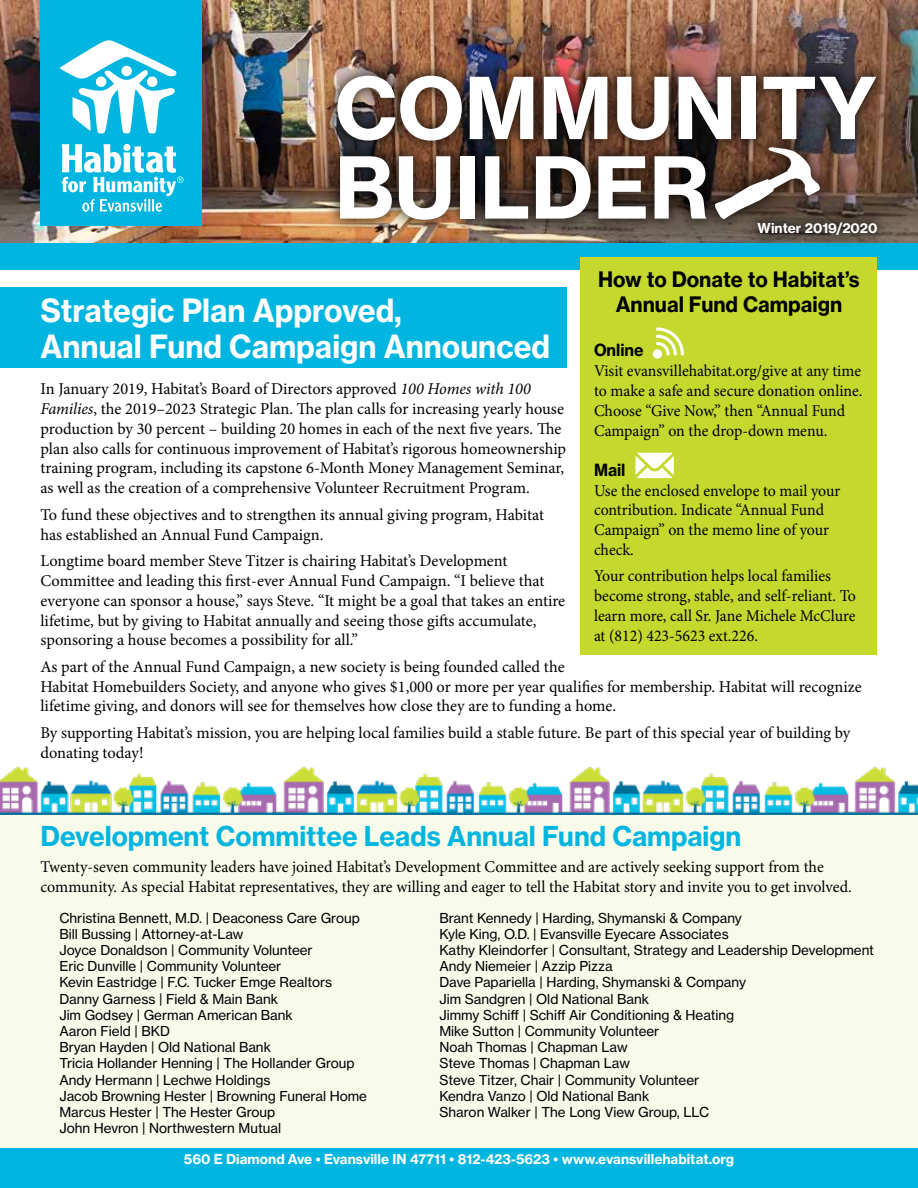
<style>
.page{position:relative;width:918px;height:1188px;background:#fff}
.page>*{position:absolute;margin:0;border:0;box-sizing:border-box;transform-origin:0 0}
.t1{font:83.7px/79.5px "N Haas Grotesk TX Pro 75 Bd";color:#fff}
.t2{font:31.5px/36px "N Haas Grotesk TX Pro 75 Bd";color:#fff;scale:.95 1}
.t3{font:27px "N Haas Grotesk TX Pro 75 Bd";color:#00b5df}
.t4{font:21px/25.2px "N Haas Grotesk TX Pro 75 Bd";color:#000;text-align:center;scale:.96 1}
.t5{font:16.5px/19.8px "Minion Pro";letter-spacing:-.005em;color:#000}
.t6{font:16.5px/19.8px "Minion Pro";letter-spacing:-.005em;color:#000;scale:.96 1}
.t7{font:16.5px "N Haas Grotesk TX Pro 75 Bd";color:#000;scale:.96 1}
.t8{font:13.5px/16.2px "N Haas Grotesk TX Pro 55 Rg";color:#000}
.t9{font:13.5px "N Haas Grotesk TX Pro 75 Bd";color:#fff}
.s1{font-style:italic}
</style>
<div class="page">
<div style="left:0;top:1148px;width:918px;height:40px;background:#00b5df"></div>
<div style="left:0;top:814px;width:918px;height:334px;background:#f9fbea"></div>
<img style="left:0;top:0;width:918px;height:243px">
<div style="left:40px;top:0;width:162px;height:226px;background:#00b5df"></div>
<div style="left:0;top:243px;width:918px;height:27px;background:#00b5df"></div>
<svg style="left:59px;top:40px;width:117px;height:94px"></svg>
<svg style="left:62px;top:144px;width:122px;height:68px"></svg>
<div style="left:323px;top:61px;width:567px;height:173px;background:#000;opacity:.75"></div>
<div style="left:744px;top:208px;width:147px;height:40px;background:#000;opacity:.75"></div>
<div style="left:0;top:287px;width:567px;height:81px;background:#00b5df"></div>
<div style="left:580px;top:257px;width:298px;height:397px;background:#c4d82e"></div>
<svg style="left:636px;top:453px;width:38px;height:25px"></svg>
<div style="left:653px;top:349px;width:9px;height:10px;background:#fff;border-radius:50%"></div>
<svg style="left:656px;top:328px;width:28px;height:28px"></svg>
<img style="left:0;top:766px;width:273px;height:48px">
<img style="left:273px;top:766px;width:285px;height:48px">
<img style="left:558px;top:766px;width:285px;height:48px">
<img style="left:843px;top:766px;width:75px;height:48px">
<h1 class="t1" style="left:335px;top:69px;width:544px">COMMUNITY<br>BUILDER</h1>
<p class="t9" style="left:758px;top:219px;width:121px">Winter 2019/2020</p>
<p class="t4" style="left:598px;top:266px;width:274px">How to Donate to Habitat’s<br>Annual Fund Campaign</p>
<p class="t7" style="left:594px;top:340px;width:53px">Online</p>
<p class="t6" style="left:594px;top:361px;width:281px">Visit evansvillehabitat.org/give at any time to make a safe and secure donation online.<br>Choose “Give Now,” then “Annual Fund Campaign” on the drop-down menu.</p>
<p class="t7" style="left:594px;top:459px;width:34px">Mail</p>
<p class="t6" style="left:594px;top:480px;width:258px">Use the enclosed envelope to mail your contribution. Indicate “Annual Fund<br>Campaign” on the memo line of your check.</p>
<p class="t6" style="left:594px;top:566px;width:274px">Your contribution helps local families become strong, stable, and self-reliant. To learn more, call Sr. Jane Michele McClure at (812) 423-5623 ext.226.</p>
<h2 class="t2" style="left:40px;top:292px;width:538px">Strategic Plan Approved,<br>Annual Fund Campaign Announced</h2>
<p class="t5" style="left:40px;top:379px;width:527px">In January 2019, Habitat’s Board of Directors approved <span class="s1">100 Homes with 100<br>Families</span>, the 2019–2023 Strategic Plan. The plan calls for increasing yearly house production by 30 percent – building 20 homes in each of the next five years. The plan also calls for continuous improvement of Habitat’s rigorous homeownership training program, including its capstone 6-Month Money Management Seminar, as well as the creation of a comprehensive Volunteer Recruitment Program.</p>
<p class="t5" style="left:40px;top:505px;width:505px">To fund these objectives and to strengthen its annual giving program, Habitat has established an Annual Fund Campaign.</p>
<p class="t5" style="left:40px;top:551px;width:526px">Longtime board member Steve Titzer is chairing Habitat’s Development Committee and leading this first-ever Annual Fund Campaign. “I believe that everyone can sponsor a house,” says Steve. “It might be a goal that takes an entire lifetime, but by giving to Habitat annually and seeing those gifts accumulate, sponsoring a house becomes a possibility for all.”</p>
<p class="t5" style="left:40px;top:657px;width:823px">As part of the Annual Fund Campaign, a new society is being founded called the<br>Habitat Homebuilders Society, and anyone who gives $1,000 or more per year qualifies for membership. Habitat will recognize lifetime giving, and donors will see for themselves how close they are to funding a home.</p>
<p class="t5" style="left:40px;top:723px;width:811px">By supporting Habitat’s mission, you are helping local families build a stable future. Be part of this special year of building by donating today!</p>
<h3 class="t3" style="left:40px;top:819px;width:702px">Development Committee Leads Annual Fund Campaign</h3>
<p class="t5" style="left:40px;top:857px;width:813px">Twenty-seven community leaders have joined Habitat’s Development Committee and are actively seeking support from the community. As special Habitat representatives, they are willing and eager to tell the Habitat story and invite you to get involved.</p>
<p class="t8" style="left:59px;top:910px;width:309px">Christina Bennett, M.D. | Deaconess Care Group Bill Bussing | Attorney-at-Law<br>Joyce Donaldson | Community Volunteer<br>Eric Dunville | Community Volunteer<br>Kevin Eastridge | F.C. Tucker Emge Realtors Danny Garness | Field &amp; Main Bank<br>Jim Godsey | German American Bank<br>Aaron Field | BKD<br>Bryan Hayden | Old National Bank<br>Tricia Hollander Henning | The Hollander Group Andy Hermann | Lechwe Holdings<br>Jacob Browning Hester | Browning Funeral Home Marcus Hester | The Hester Group<br>John Hevron | Northwestern Mutual</p>
<p class="t8" style="left:439px;top:910px;width:436px">Brant Kennedy | Harding, Shymanski &amp; Company<br>Kyle King, O.D. | Evansville Eyecare Associates<br>Kathy Kleindorfer | Consultant, Strategy and Leadership Development Andy Niemeier | Azzip Pizza<br>Dave Papariella | Harding, Shymanski &amp; Company<br>Jim Sandgren | Old National Bank<br>Jimmy Schiff | Schiff Air Conditioning &amp; Heating<br>Mike Sutton | Community Volunteer<br>Noah Thomas | Chapman Law<br>Steve Thomas | Chapman Law<br>Steve Titzer, Chair | Community Volunteer<br>Kendra Vanzo | Old National Bank<br>Sharon Walker | The Long View Group, LLC</p>
<p class="t9" style="left:184px;top:1150px;width:552px">560 E Diamond Ave • Evansville IN 47711 • 812-423-5623 • www.evansvillehabitat.org</p>
</div>
